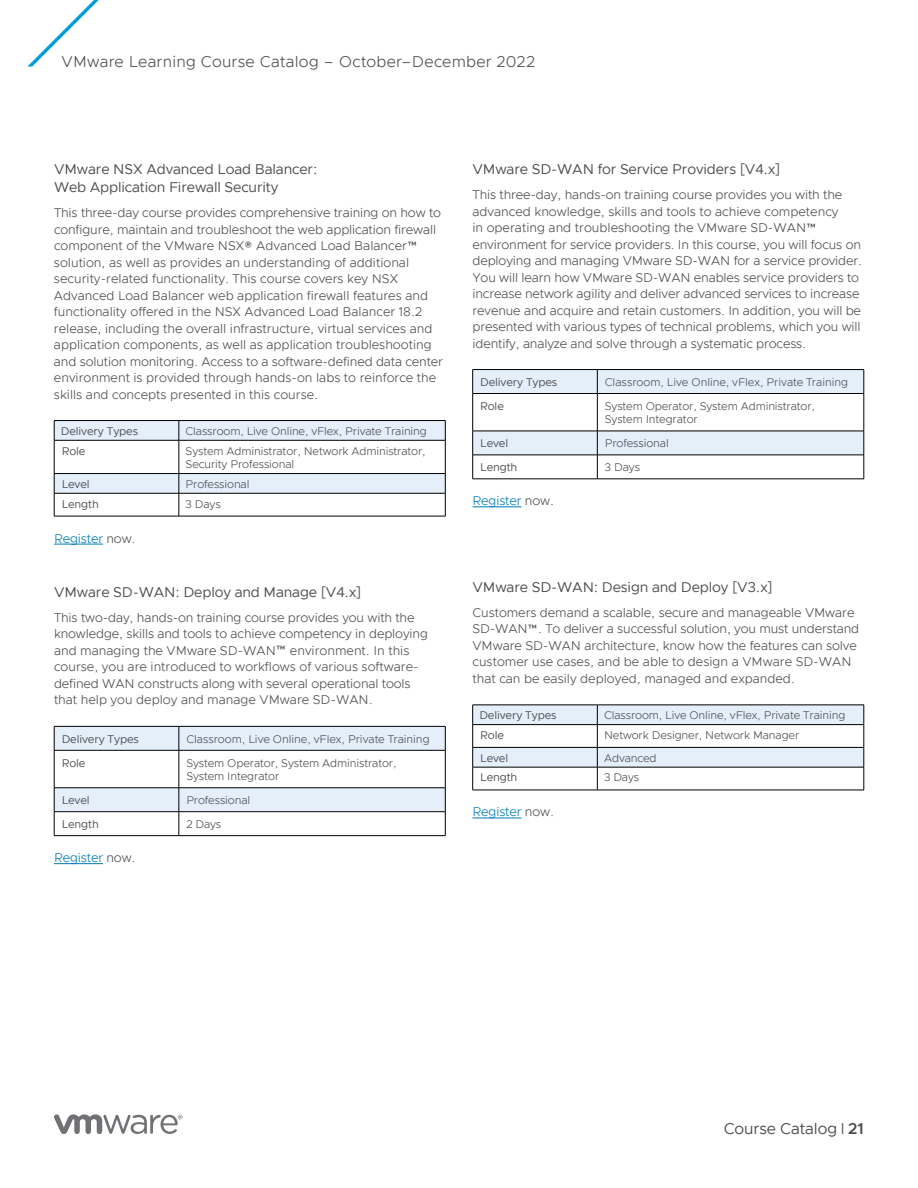
<style>
.page{position:relative;width:918px;height:1188px;background:#fff}
.page>*{position:absolute;margin:0;border:0;box-sizing:border-box;transform-origin:0 0}
.t1{font:300 15.75px "Metropolis";letter-spacing:.015em;color:#4d4d4f}
.t2{font:15.75px "Metropolis";letter-spacing:-.005em;color:#4d4d4f}
.t3{font:14.25px/18px "Metropolis";letter-spacing:-.01em;color:#4d4d4f}
.t4{font:300 12.75px/16.5px "Metropolis";letter-spacing:-.005em;color:#4d4d4f}
.t5{font:300 12.75px "Metropolis";letter-spacing:-.01em;color:#007ab8}
.t6{font:300 11.25px/13.5px "Metropolis";letter-spacing:-.01em;color:#4d4d4f}
.t7{font:11.25px "Metropolis";letter-spacing:-.01em;color:#4d4d4f}
.s1{color:#4d4d4f}
.s2{font-family:"Times"}
.s3{font-weight:600}
</style>
<div class="page">
<svg style="left:27px;top:0;width:72px;height:67px"></svg>
<hr style="left:54px;top:544px;width:49px;height:1px;background:#007ab8">
<hr style="left:54px;top:863px;width:49px;height:1px;background:#007ab8">
<hr style="left:179px;top:516px;width:267px;height:1px;background:#000">
<hr style="left:54px;top:516px;width:125px;height:1px;background:#000">
<svg style="left:54px;top:421px;width:392px;height:95px"></svg>
<hr style="left:54px;top:420px;width:125px;height:1px;background:#000">
<hr style="left:179px;top:420px;width:267px;height:1px;background:#000">
<hr style="left:54px;top:440px;width:125px;height:1px;background:#000">
<hr style="left:179px;top:440px;width:267px;height:1px;background:#000">
<svg style="left:54px;top:727px;width:392px;height:109px"></svg>
<hr style="left:54px;top:726px;width:125px;height:1px;background:#000">
<hr style="left:179px;top:726px;width:267px;height:1px;background:#000">
<hr style="left:54px;top:750px;width:125px;height:1px;background:#000">
<hr style="left:179px;top:750px;width:267px;height:1px;background:#000">
<hr style="left:472px;top:507px;width:50px;height:1px;background:#007ab8">
<hr style="left:472px;top:818px;width:50px;height:1px;background:#007ab8">
<hr style="left:597px;top:479px;width:267px;height:1px;background:#000">
<hr style="left:472px;top:479px;width:125px;height:1px;background:#000">
<svg style="left:472px;top:370px;width:393px;height:109px"></svg>
<hr style="left:472px;top:369px;width:125px;height:1px;background:#000">
<hr style="left:597px;top:369px;width:267px;height:1px;background:#000">
<hr style="left:472px;top:393px;width:125px;height:1px;background:#000">
<hr style="left:597px;top:393px;width:267px;height:1px;background:#000">
<hr style="left:597px;top:790px;width:267px;height:1px;background:#000">
<hr style="left:472px;top:790px;width:125px;height:1px;background:#000">
<svg style="left:472px;top:705px;width:393px;height:85px"></svg>
<hr style="left:472px;top:705px;width:125px;height:1px;background:#000">
<hr style="left:597px;top:705px;width:267px;height:1px;background:#000">
<hr style="left:472px;top:724px;width:125px;height:1px;background:#000">
<hr style="left:597px;top:724px;width:267px;height:1px;background:#000">
<svg style="left:54px;top:1114px;width:129px;height:20px"></svg>
<p class="t1" style="left:62px;top:52px;width:475px">VMware Learning Course Catalog – October–December 2022</p>
<p class="t3" style="left:54px;top:160px;width:265px">VMware NSX Advanced Load Balancer:<br>Web Application Firewall Security</p>
<p class="t4" style="left:54px;top:204px;width:391px">This three-day course provides comprehensive training on how to configure, maintain and troubleshoot the web application firewall component of the VMware NSX® Advanced Load Balancer™ solution, as well as provides an understanding of additional security-related functionality. This course covers key NSX Advanced Load Balancer web application firewall features and functionality offered in the NSX Advanced Load Balancer 18.2 release, including the overall infrastructure, virtual services and application components, as well as application troubleshooting and solution monitoring. Access to a software-defined data center environment is provided through hands-on labs to reinforce the skills and concepts presented in this course.</p>
<p class="t7" style="left:61px;top:424px;width:79px">Delivery Types</p>
<p class="t6" style="left:186px;top:424px;width:243px">Classroom, Live Online, vFlex, Private Training</p>
<p class="t7" style="left:62px;top:444px;width:25px">Role</p>
<p class="t6" style="left:186px;top:444px;width:242px">System Administrator, Network Administrator,<br>Security Professional</p>
<p class="t7" style="left:62px;top:477px;width:30px">Level</p>
<p class="t6" style="left:186px;top:477px;width:65px">Professional</p>
<p class="t7" style="left:62px;top:497px;width:39px">Length</p>
<p class="t6" style="left:186px;top:497px;width:37px">3 Days</p>
<p class="t5" style="left:54px;top:530px;width:83px">Register <span class="s1">now.</span></p>
<p class="t3" style="left:54px;top:583px;width:309px">VMware SD-WAN: Deploy and Manage [V4.x]</p>
<p class="t4" style="left:54px;top:609px;width:376px">This two-day, hands-on training course provides you with the knowledge, skills and tools to achieve competency in deploying and managing the VMware SD-WAN™ environment. In this course, you are introduced to workflows of various software&shy;defined WAN constructs along with several operational tools that help you deploy and manage VMware SD-WAN.</p>
<p class="t7" style="left:62px;top:732px;width:79px">Delivery Types</p>
<p class="t6" style="left:186px;top:732px;width:245px">Classroom, Live Online, vFlex, Private Training</p>
<p class="t7" style="left:62px;top:756px;width:25px">Role</p>
<p class="t6" style="left:186px;top:756px;width:212px">System Operator, System Administrator,<br>System Integrator</p>
<p class="t7" style="left:62px;top:793px;width:30px">Level</p>
<p class="t6" style="left:186px;top:794px;width:65px">Professional</p>
<p class="t7" style="left:62px;top:817px;width:39px">Length</p>
<p class="t6" style="left:186px;top:817px;width:36px">2 Days</p>
<p class="t5" style="left:54px;top:850px;width:83px">Register <span class="s1">now.</span></p>
<p class="t3" style="left:472px;top:160px;width:310px">VMware SD-WAN for Service Providers [V4.x]</p>
<p class="t4" style="left:472px;top:186px;width:391px">This three-day, hands-on training course provides you with the advanced knowledge, skills and tools to achieve competency<br>in operating and troubleshooting the VMware SD-WAN™ environment for service providers. In this course, you will focus on deploying and managing VMware SD-WAN for a service provider.<br>You will learn how VMware SD-WAN enables service providers to increase network agility and deliver advanced services to increase revenue and acquire and retain customers. In addition, you will be presented with various types of technical problems, which you will identify, analyze and solve through a systematic process.</p>
<p class="t7" style="left:480px;top:375px;width:79px">Delivery Types</p>
<p class="t6" style="left:605px;top:375px;width:245px">Classroom, Live Online, vFlex, Private Training</p>
<p class="t7" style="left:480px;top:399px;width:25px">Role</p>
<p class="t6" style="left:605px;top:399px;width:212px">System Operator, System Administrator,<br>System Integrator</p>
<p class="t7" style="left:480px;top:437px;width:30px">Level</p>
<p class="t6" style="left:605px;top:437px;width:65px">Professional</p>
<p class="t7" style="left:480px;top:460px;width:39px">Length</p>
<p class="t6" style="left:605px;top:461px;width:37px">3 Days</p>
<p class="t5" style="left:472px;top:493px;width:83px">Register <span class="s1">now.</span></p>
<p class="t3" style="left:472px;top:578px;width:302px">VMware SD-WAN: Design and Deploy [V3.x]</p>
<p class="t4" style="left:472px;top:604px;width:388px">Customers demand a scalable, secure and manageable VMware SD-WAN™. To deliver a successful solution, you must understand VMware SD-WAN architecture, know how the features can solve customer use cases, and be able to design a VMware SD-WAN that can be easily deployed, managed and expanded.</p>
<p class="t7" style="left:479px;top:708px;width:79px">Delivery Types</p>
<p class="t6" style="left:604px;top:709px;width:243px">Classroom, Live Online, vFlex, Private Training</p>
<p class="t7" style="left:480px;top:728px;width:25px">Role</p>
<p class="t6" style="left:604px;top:728px;width:197px">Network Designer, Network Manager</p>
<p class="t7" style="left:480px;top:751px;width:30px">Level</p>
<p class="t6" style="left:604px;top:751px;width:54px">Advanced</p>
<p class="t7" style="left:480px;top:771px;width:39px">Length</p>
<p class="t6" style="left:604px;top:771px;width:37px">3 Days</p>
<p class="t5" style="left:472px;top:804px;width:83px">Register <span class="s1">now.</span></p>
<p class="t2" style="left:724px;top:1119px;width:142px">Course Catalog <span class="s2">|</span> <span class="s3">21</span></p>
</div>
